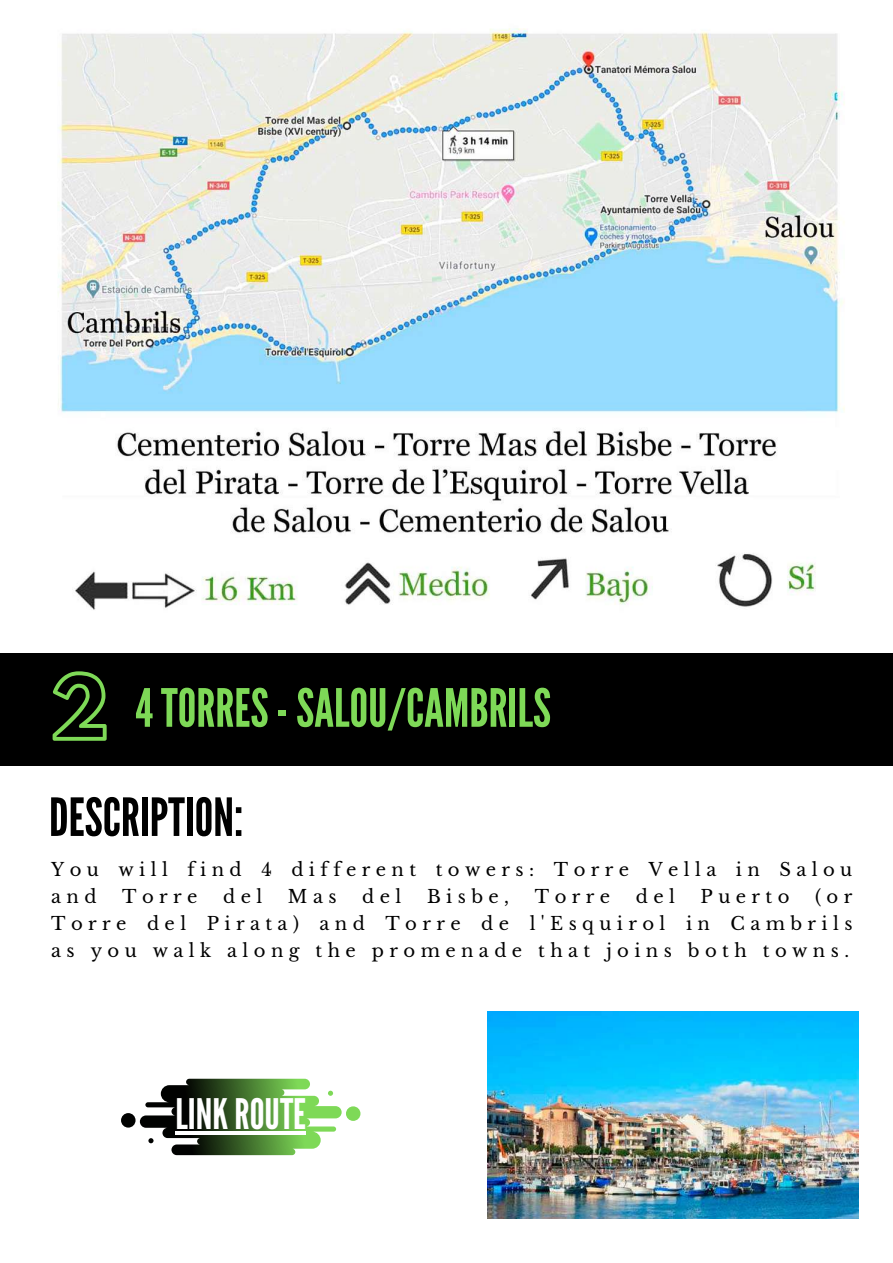
<style>
.page{position:relative;width:893px;height:1263px;background:#fff}
.page>*{position:absolute;margin:0;border:0;box-sizing:border-box;transform-origin:0 0}
.t1{font:78px "Hussar Ekologiczne 1";color:#7ed957}
.t2{font:52.65px "League Gothic";color:#7ed957}
.t3{font:52.5px "League Gothic";color:#000}
.t4{font:42px "League Gothic";color:#fff}
.t5{font:18px/27px "Libre Baskerville";letter-spacing:.3em;color:#000}
</style>
<div class="page">
<div style="left:0;top:653px;width:893px;height:113px;background:#000"></div>
<svg style="left:121px;top:1079px;width:239px;height:76px"></svg>
<img style="left:487px;top:1011px;width:371px;height:207px">
<img style="left:58px;top:28px;width:787px;height:582px">
<hr style="left:175px;top:1131px;width:131px;height:4px;background:#fff">
<h1 class="t1" style="left:51px;top:676px;width:58px">2</h1>
<h2 class="t2" style="left:135px;top:677px;width:417px">4TORRES-SALOU/CAMBRILS</h2>
<h3 class="t3" style="left:49px;top:787px;width:196px">DESCRIPTION:</h3>
<p class="t5" style="left:51px;top:856px;width:802px">You will find 4 different towers: Torre Vella in Salou and</p>
<p class="t5" style="left:51px;top:883px;width:803px;text-align:justify;text-indent:764px">(or Torre del Pirata) and Torre de l'Esquirol in Cambrils as you walk along the promenade that joins both towns.</p>
<p class="t5" style="left:122px;top:883px;width:77px">Torre</p>
<p class="t5" style="left:223px;top:883px;width:41px">del</p>
<p class="t5" style="left:288px;top:883px;width:50px">Mas</p>
<p class="t5" style="left:362px;top:883px;width:41px">del</p>
<p class="t5" style="left:427px;top:883px;width:84px">Bisbe,</p>
<p class="t5" style="left:535px;top:883px;width:77px">Torre</p>
<p class="t5" style="left:636px;top:883px;width:41px">del</p>
<p class="t5" style="left:700px;top:883px;width:90px">Puerto</p>
<h3 class="t4" style="left:175px;top:1090px;width:132px">LINKROUTE</h3>
</div>
